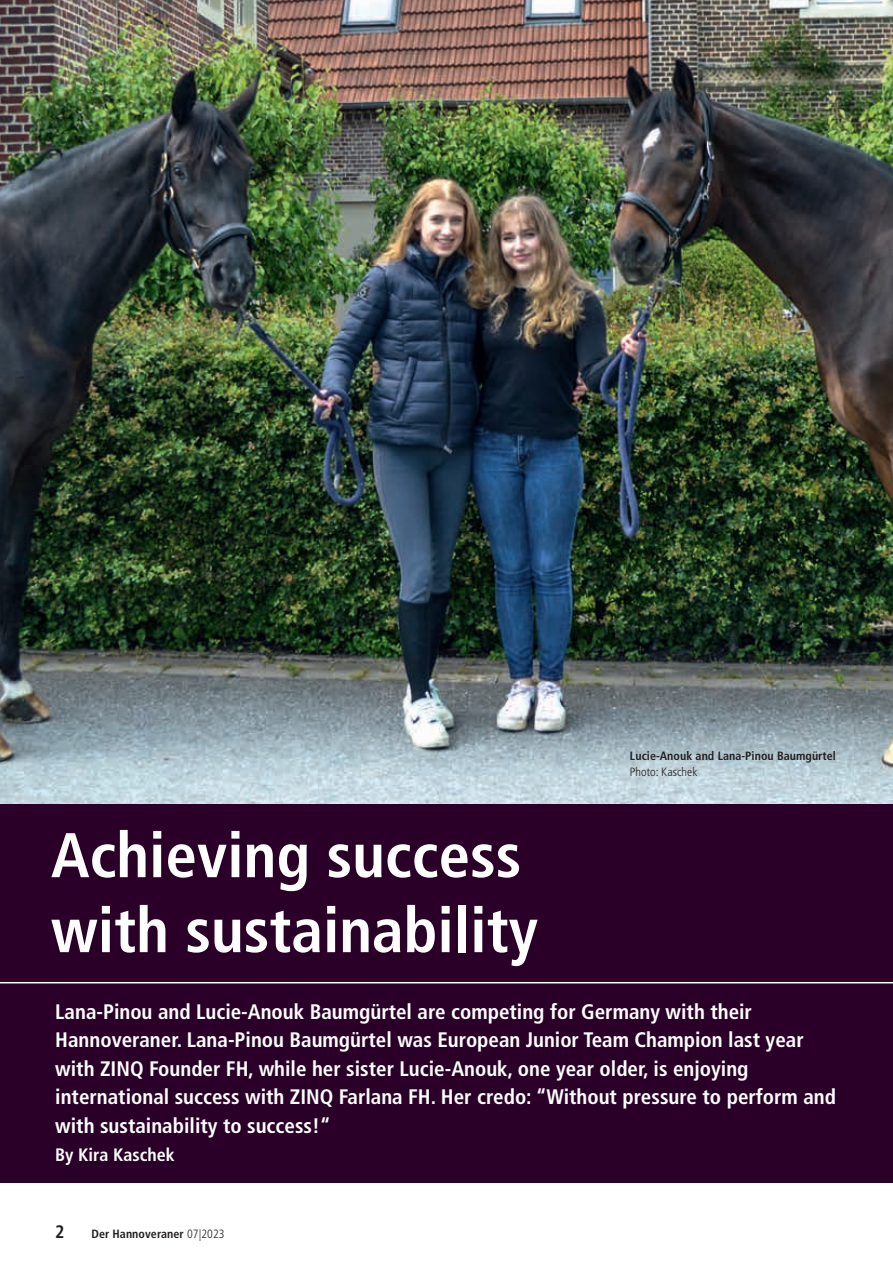
<style>
.page{position:relative;width:893px;height:1263px;background:#fff}
.page>*{position:absolute;margin:0;border:0;box-sizing:border-box;transform-origin:0 0}
.t1{font:700 condensed 63px/75px "Frutiger LT Pro";color:#fff}
.t2{font:700 condensed 21px/28.5px "Frutiger LT Pro";color:#fff}
.t3{font:700 condensed 18px "Frutiger LT Pro";color:#fff}
.t4{font:700 condensed 18px "Frutiger LT Pro";color:#231f20}
.t5{font:700 condensed 12px "Frutiger LT Pro";letter-spacing:.005em;color:#231f20}
.t6{font:300 condensed 12px "Frutiger LT Pro";letter-spacing:.005em;color:#231f20}
.s1{font-weight:300}
</style>
<div class="page">
<img style="left:0;top:0;width:893px;height:804px">
<div style="left:0;top:804px;width:893px;height:379px;background:#2a0029"></div>
<hr style="left:0;top:982px;width:893px;height:1px;background:#fff">
<p class="t5" style="left:630px;top:749px;width:208px">Lucie-Anouk and Lana-Pinou Baumgürtel</p>
<p class="t6" style="left:630px;top:765px;width:69px">Photo: Kaschek</p>
<h1 class="t1" style="left:51px;top:818px;width:488px">Achieving success with sustainability</h1>
<p class="t2" style="left:55px;top:997px;width:782px">Lana-Pinou and Lucie-Anouk Baumgürtel are competing for Germany with their Hannoveraner. Lana-Pinou Baumgürtel was European Junior Team Champion last year with ZINQ Founder FH, while her sister Lucie-Anouk, one year older, is enjoying international success with ZINQ Farlana FH. Her credo: “Without pressure to perform and with sustainability to success!“</p>
<p class="t3" style="left:55px;top:1144px;width:121px">By Kira Kaschek</p>
<p class="t4" style="left:55px;top:1221px;width:11px">2</p>
<p class="t5" style="left:91px;top:1227px;width:135px">Der Hannoveraner <span class="s1">07|2023</span></p>
</div>
